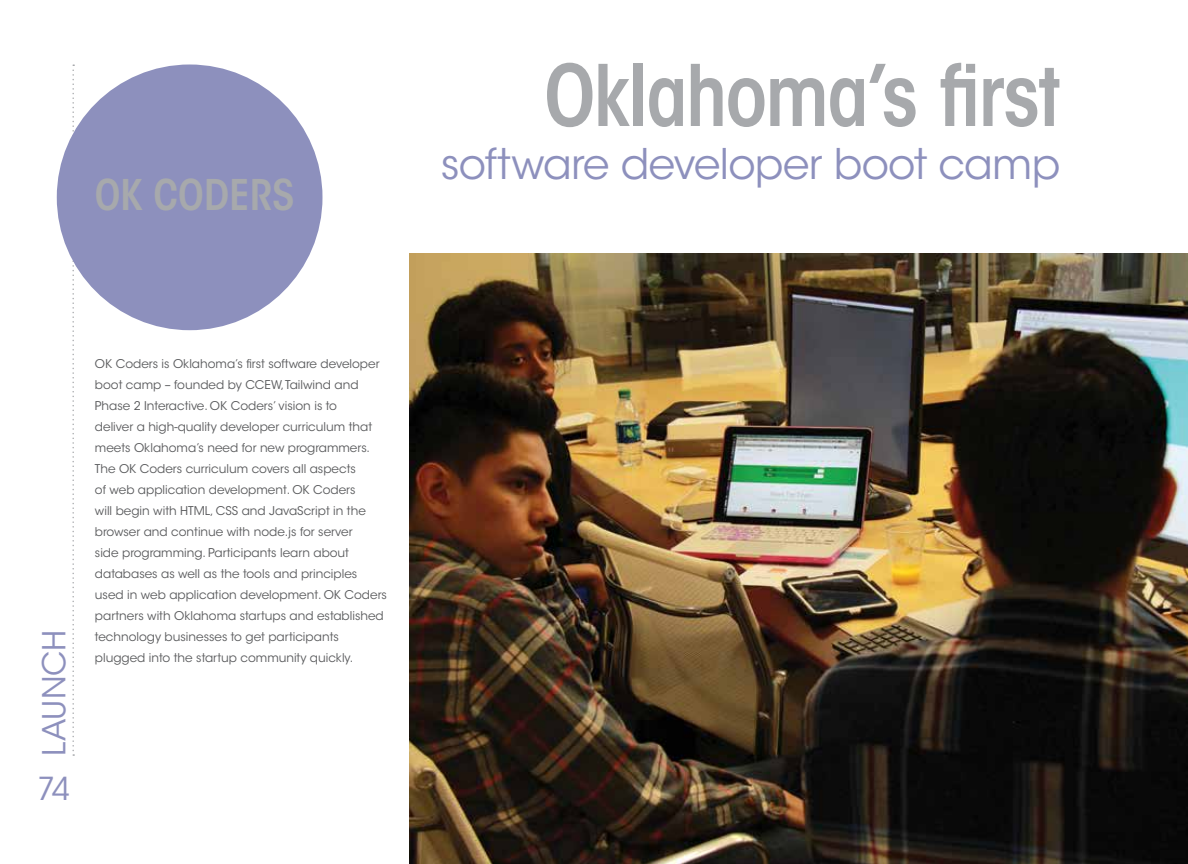
<style>
.page{position:relative;width:1188px;height:864px;background:#fff}
.page>*{position:absolute;margin:0;border:0;box-sizing:border-box;transform-origin:0 0}
.t1{font:600 condensed 84px "ITC Avant Garde Std";letter-spacing:-.025em;color:#a7a9ac}
.t2{font:42px "ITC Avant Garde Std";letter-spacing:-.015em;color:#8d90bd}
.t3{font:600 condensed 42px "ITC Avant Garde Std";color:#a7a9ac}
.t4{font:31.5px "ITC Avant Garde Std";color:#8d90bd}
.t5{font:12px/21px "ITC Avant Garde Std";color:#58595b}
</style>
<div class="page">
<svg style="left:72px;top:64px;width:2px;height:692px"></svg>
<div style="left:57px;top:64px;width:265px;height:266px;background:#8d90bd;border-radius:50%"></div>
<img style="left:410px;top:254px;width:778px;height:610px">
<h2 class="t3" style="left:95px;top:169px;width:201px">OK CODERS</h2>
<h1 class="t1" style="left:544px;top:43px;width:518px">Oklahoma’s first</h1>
<h2 class="t2" style="left:441px;top:138px;width:621px">software developer boot camp</h2>
<h3 class="t4" style="left:35px;top:756px;width:128px;rotate:-90deg">LAUNCH</h3>
<h3 class="t4" style="left:37px;top:769px;width:35px">74</h3>
<p class="t5" style="left:95px;top:353px;width:294px">OK Coders is Oklahoma’s first software developer boot camp – founded by CCEW, Tailwind and Phase 2 Interactive. OK Coders’ vision is to<br>deliver a high-quality developer curriculum that meets Oklahoma’s need for new programmers.<br>The OK Coders curriculum covers all aspects<br>of web application development. OK Coders<br>will begin with HTML, CSS and JavaScript in the browser and continue with node.js for server<br>side programming. Participants learn about databases as well as the tools and principles used in web application development. OK Coders partners with Oklahoma startups and established technology businesses to get participants plugged into the startup community quickly.</p>
</div>
